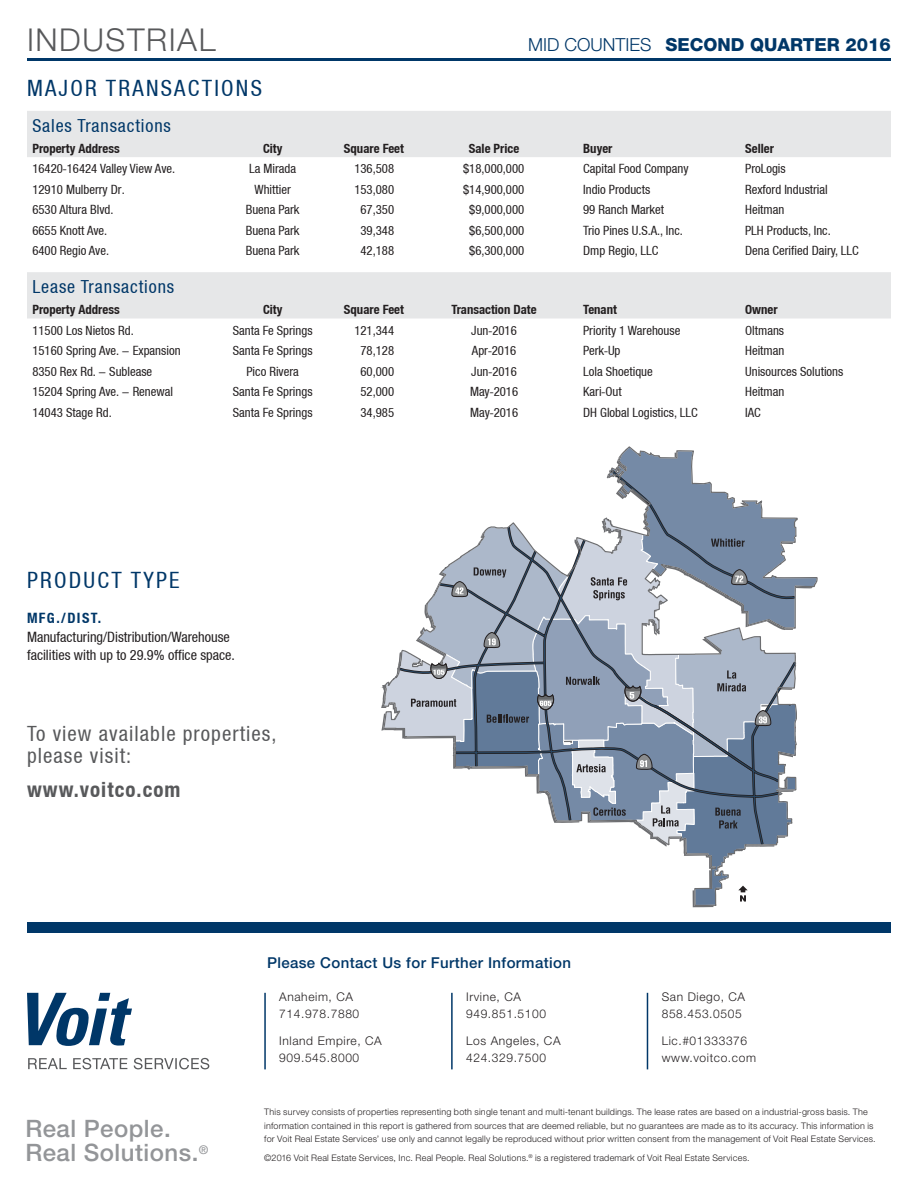
<style>
.page{position:relative;width:918px;height:1188px;background:#fff}
.page>*{position:absolute;margin:0;border:0;box-sizing:border-box;transform-origin:0 0}
.t1{font:300 31.5px "Helvetica Neue LT Std";letter-spacing:.05em;color:#58595b}
.t2{font:500 24px/24px "Helvetica Neue LT Std";letter-spacing:.02em;color:#939598}
.t3{font:condensed 22.5px "Helvetica Neue LT";letter-spacing:.1em;color:#003768}
.t4{font:condensed 21px/22.5px "Helvetica Neue LT";letter-spacing:.05em;color:#58595b}
.t5{font:700 condensed 21px "Helvetica Neue LT";letter-spacing:.05em;color:#58595b}
.t6{font:condensed 18px "Helvetica Neue LT";letter-spacing:.05em;color:#003768}
.t7{font:800 18px "Helvetica Neue LT Std";color:#003768}
.t8{font:500 15px "Helvetica Neue LT Std";letter-spacing:.025em;color:#003768}
.t9{font:condensed 14.25px/18.8px "Helvetica Neue LT";color:#231f20}
.t10{font:700 condensed 14.25px "Helvetica Neue LT";letter-spacing:.1em;color:#003768}
.t11{font:condensed 12.75px "Helvetica Neue LT";color:#231f20}
.t12{font:700 condensed 12.75px "Helvetica Neue LT";color:#231f20}
.t13{font:300 12px/16.5px "Helvetica Neue LT Std";letter-spacing:.05em;color:#231f20}
.t14{font:300 9px/13.5px "Helvetica Neue LT Std";letter-spacing:.025em;color:#231f20}
.s1{font-weight:300}
</style>
<div class="page">
<hr style="left:27px;top:58px;width:864px;height:3px;background:#003768">
<div style="left:27px;top:922px;width:864px;height:11px;background:#003768"></div>
<svg style="left:28px;top:1058px;width:39px;height:11px"></svg>
<svg style="left:73px;top:1058px;width:54px;height:11px"></svg>
<svg style="left:134px;top:1058px;width:75px;height:11px"></svg>
<svg style="left:27px;top:993px;width:105px;height:53px"></svg>
<hr style="left:264px;top:993px;width:2px;height:76px;background:#003768">
<hr style="left:451px;top:993px;width:2px;height:76px;background:#003768">
<hr style="left:647px;top:993px;width:1px;height:76px;background:#003768">
<div style="left:27px;top:111px;width:864px;height:46px;background:#e6e7e8"></div>
<div style="left:27px;top:272px;width:864px;height:47px;background:#e6e7e8"></div>
<svg style="left:381px;top:446px;width:437px;height:461px"></svg>
<h1 class="t1" style="left:27px;top:20px;width:190px">Industrial</h1>
<h3 class="t7" style="left:528px;top:33px;width:364px"><span class="s1">Mid Counties</span> SECOND QUARTER 2016</h3>
<h3 class="t3" style="left:27px;top:75px;width:236px">MAJOR TRANSACTIONS</h3>
<h3 class="t6" style="left:32px;top:115px;width:140px">Sales Transactions</h3>
<p class="t12" style="left:32px;top:141px;width:89px">Property Address</p>
<p class="t12" style="left:263px;top:141px;width:21px">City</p>
<p class="t12" style="left:344px;top:141px;width:61px">Square Feet</p>
<p class="t12" style="left:469px;top:141px;width:52px">Sale Price</p>
<p class="t12" style="left:583px;top:141px;width:31px">Buyer</p>
<p class="t12" style="left:745px;top:141px;width:30px">Seller</p>
<p class="t11" style="left:32px;top:161px;width:144px">16420-16424 Valley View Ave.</p>
<p class="t11" style="left:249px;top:161px;width:48px">La Mirada</p>
<p class="t11" style="left:354px;top:161px;width:41px">136,508</p>
<p class="t11" style="left:463px;top:161px;width:63px">$18,000,000</p>
<p class="t11" style="left:583px;top:161px;width:107px">Capital Food Company</p>
<p class="t11" style="left:745px;top:161px;width:42px">ProLogis</p>
<p class="t11" style="left:32px;top:182px;width:94px">12910 Mulberry Dr.</p>
<p class="t11" style="left:255px;top:182px;width:38px">Whittier</p>
<p class="t11" style="left:354px;top:182px;width:41px">153,080</p>
<p class="t11" style="left:463px;top:182px;width:63px">$14,900,000</p>
<p class="t11" style="left:583px;top:182px;width:69px">Indio Products</p>
<p class="t11" style="left:745px;top:182px;width:84px">Rexford Industrial</p>
<p class="t11" style="left:32px;top:203px;width:83px">6530 Altura Blvd.</p>
<p class="t11" style="left:246px;top:203px;width:55px">Buena Park</p>
<p class="t11" style="left:361px;top:203px;width:35px">67,350</p>
<p class="t11" style="left:469px;top:203px;width:57px">$9,000,000</p>
<p class="t11" style="left:583px;top:203px;width:82px">99 Ranch Market</p>
<p class="t11" style="left:745px;top:203px;width:41px">Heitman</p>
<p class="t11" style="left:32px;top:223px;width:76px">6655 Knott Ave.</p>
<p class="t11" style="left:246px;top:223px;width:55px">Buena Park</p>
<p class="t11" style="left:361px;top:223px;width:35px">39,348</p>
<p class="t11" style="left:469px;top:223px;width:57px">$6,500,000</p>
<p class="t11" style="left:583px;top:223px;width:101px">Trio Pines U.S.A., Inc.</p>
<p class="t11" style="left:745px;top:223px;width:87px">PLH Products, Inc.</p>
<p class="t11" style="left:32px;top:244px;width:78px">6400 Regio Ave.</p>
<p class="t11" style="left:246px;top:244px;width:55px">Buena Park</p>
<p class="t11" style="left:361px;top:244px;width:35px">42,188</p>
<p class="t11" style="left:469px;top:244px;width:57px">$6,300,000</p>
<p class="t11" style="left:583px;top:244px;width:77px">Dmp Regio, LLC</p>
<p class="t11" style="left:745px;top:244px;width:115px">Dena Cerified Dairy, LLC</p>
<h3 class="t6" style="left:32px;top:277px;width:143px">Lease Transactions</h3>
<p class="t12" style="left:32px;top:302px;width:89px">Property Address</p>
<p class="t12" style="left:263px;top:302px;width:21px">City</p>
<p class="t12" style="left:344px;top:302px;width:61px">Square Feet</p>
<p class="t12" style="left:452px;top:302px;width:87px">Transaction Date</p>
<p class="t12" style="left:583px;top:302px;width:35px">Tenant</p>
<p class="t12" style="left:745px;top:302px;width:34px">Owner</p>
<p class="t11" style="left:32px;top:323px;width:103px">11500 Los Nietos Rd.</p>
<p class="t11" style="left:233px;top:323px;width:81px">Santa Fe Springs</p>
<p class="t11" style="left:354px;top:323px;width:41px">121,344</p>
<p class="t11" style="left:471px;top:323px;width:47px">Jun-2016</p>
<p class="t11" style="left:583px;top:323px;width:99px">Priority 1 Warehouse</p>
<p class="t11" style="left:745px;top:323px;width:40px">Oltmans</p>
<p class="t11" style="left:32px;top:343px;width:150px">15160 Spring Ave. - Expansion</p>
<p class="t11" style="left:233px;top:343px;width:81px">Santa Fe Springs</p>
<p class="t11" style="left:361px;top:343px;width:35px">78,128</p>
<p class="t11" style="left:472px;top:343px;width:46px">Apr-2016</p>
<p class="t11" style="left:583px;top:343px;width:39px">Perk-Up</p>
<p class="t11" style="left:745px;top:343px;width:41px">Heitman</p>
<p class="t11" style="left:32px;top:364px;width:121px">8350 Rex Rd. - Sublease</p>
<p class="t11" style="left:247px;top:364px;width:54px">Pico Rivera</p>
<p class="t11" style="left:361px;top:364px;width:35px">60,000</p>
<p class="t11" style="left:471px;top:364px;width:47px">Jun-2016</p>
<p class="t11" style="left:583px;top:364px;width:71px">Lola Shoetique</p>
<p class="t11" style="left:745px;top:364px;width:100px">Unisources Solutions</p>
<p class="t11" style="left:32px;top:384px;width:142px">15204 Spring Ave. - Renewal</p>
<p class="t11" style="left:233px;top:384px;width:81px">Santa Fe Springs</p>
<p class="t11" style="left:361px;top:384px;width:35px">52,000</p>
<p class="t11" style="left:470px;top:384px;width:50px">May-2016</p>
<p class="t11" style="left:583px;top:384px;width:40px">Kari-Out</p>
<p class="t11" style="left:745px;top:384px;width:41px">Heitman</p>
<p class="t11" style="left:32px;top:405px;width:81px">14043 Stage Rd.</p>
<p class="t11" style="left:233px;top:405px;width:81px">Santa Fe Springs</p>
<p class="t11" style="left:361px;top:405px;width:35px">34,985</p>
<p class="t11" style="left:470px;top:405px;width:50px">May-2016</p>
<p class="t11" style="left:583px;top:405px;width:116px">DH Global Logistics, LLC</p>
<p class="t11" style="left:745px;top:405px;width:17px">IAC</p>
<h3 class="t3" style="left:27px;top:567px;width:154px">PRODUCT TYPE</h3>
<p class="t10" style="left:27px;top:609px;width:76px">MFG./DIST.</p>
<p class="t9" style="left:27px;top:627px;width:210px">Manufacturing/Distribution/Warehouse facilities with up to 29.9% office space.</p>
<h3 class="t4" style="left:27px;top:722px;width:251px">To view available properties, please visit:</h3>
<h3 class="t5" style="left:27px;top:777px;width:155px">www.voitco.com</h3>
<p class="t8" style="left:267px;top:953px;width:305px">Please Contact Us for Further Information</p>
<p class="t13" style="left:279px;top:989px;width:81px">Anaheim, CA<br>714.978.7880</p>
<p class="t13" style="left:279px;top:1032px;width:104px">Inland Empire, CA<br>909.545.8000</p>
<p class="t13" style="left:466px;top:989px;width:81px">Irvine, CA<br>949.851.5100</p>
<p class="t13" style="left:466px;top:1032px;width:96px">Los Angeles, CA<br>424.329.7500</p>
<p class="t13" style="left:662px;top:989px;width:85px">San Diego, CA<br>858.453.0505</p>
<p class="t13" style="left:662px;top:1032px;width:96px">Lic.#01333376 www.voitco.com</p>
<h2 class="t2" style="left:25px;top:1116px;width:185px">Real People.<br>Real Solutions.<sup>®</sup></h2>
<p class="t14" style="left:264px;top:1105px;width:613px">This survey consists of properties representing both single tenant and multi-tenant buildings. The lease rates are based on a industrial-gross basis. The information contained in this report is gathered from sources that are deemed reliable, but no guarantees are made as to its accuracy. This information is for Voit Real Estate Services’ use only and cannot legally be reproduced without prior written consent from the management of Voit Real Estate Services.</p>
<p class="t14" style="left:264px;top:1151px;width:487px">©2016 Voit Real Estate Services, Inc. Real People. Real Solutions.<sup>®</sup> is a registered trademark of Voit Real Estate Services.</p>
</div>
